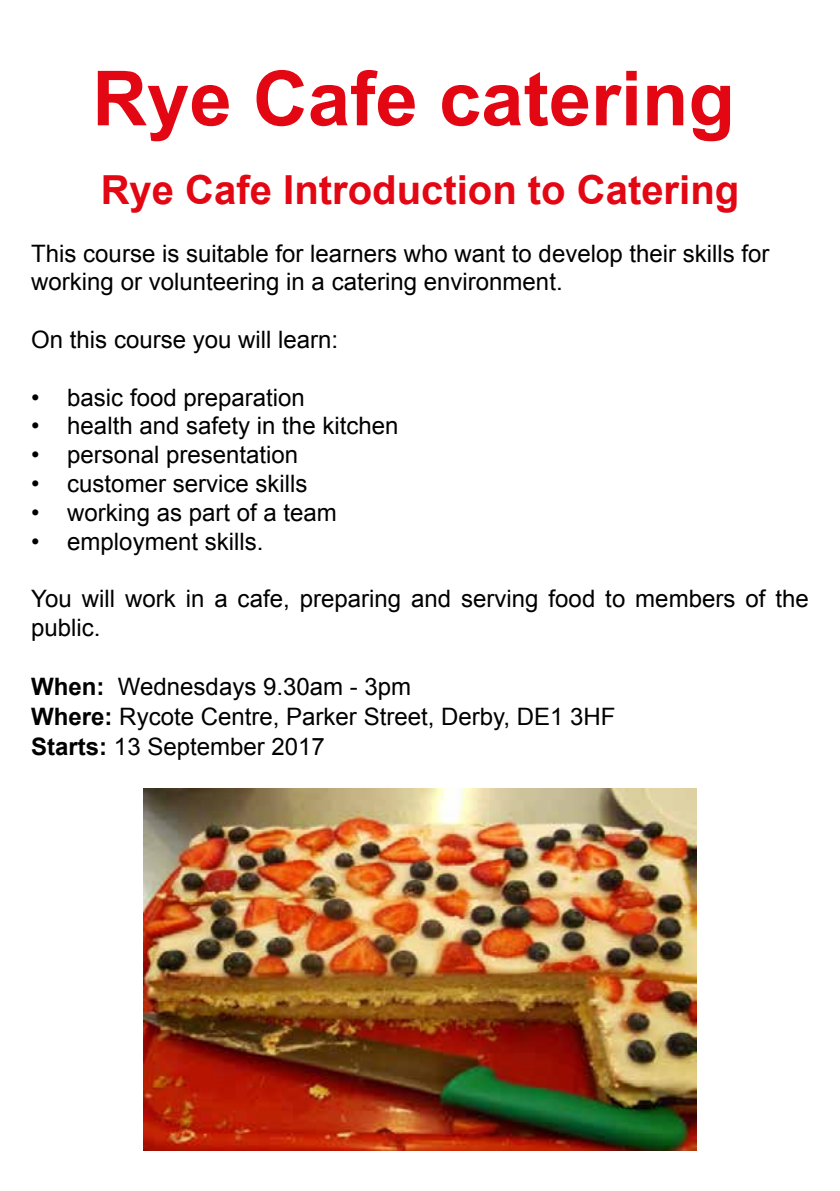
<style>
.page{position:relative;width:840px;height:1191px;background:#fff}
.page>*{position:absolute;margin:0;border:0;box-sizing:border-box;transform-origin:0 0}
.t1{font:700 76px "Arial";color:#e30613}
.t2{font:700 40px "Arial";color:#e30613}
.t3{font:24px/28.8px "Arial";color:#000}
.s1{font-weight:700}
</style>
<div class="page">
<img style="left:143px;top:788px;width:553px;height:362px">
<h1 class="t1" style="left:92px;top:48px;width:643px">Rye Cafe catering</h1>
<h2 class="t2" style="left:101px;top:163px;width:639px">Rye Cafe Introduction to Catering</h2>
<p class="t3" style="left:31px;top:239px;width:739px">This course is suitable for learners who want to develop their skills for working or volunteering in a catering environment.</p>
<p class="t3" style="left:31px;top:325px;width:308px">On this course you will learn:</p>
<p class="t3" style="left:31px;top:383px;width:275px">• basic food preparation</p>
<p class="t3" style="left:31px;top:412px;width:368px">• health and safety in the kitchen</p>
<p class="t3" style="left:31px;top:441px;width:268px">• personal presentation</p>
<p class="t3" style="left:31px;top:469px;width:278px">• customer service skills</p>
<p class="t3" style="left:31px;top:498px;width:307px">• working as part of a team</p>
<p class="t3" style="left:31px;top:527px;width:234px">• employment skills.</p>
<p class="t3" style="left:31px;top:585px;width:778px">You will work in a cafe, preparing and serving food to members of the public.</p>
<p class="t3" style="left:31px;top:672px;width:585px;line-height:30px"><span class="s1">When:</span> Wednesdays 9.30am - 3pm<br><span class="s1">Where:</span> Rycote Centre, Parker Street, Derby, DE1 3HF<br><span class="s1">Starts:</span> 13 September 2017</p>
</div>
